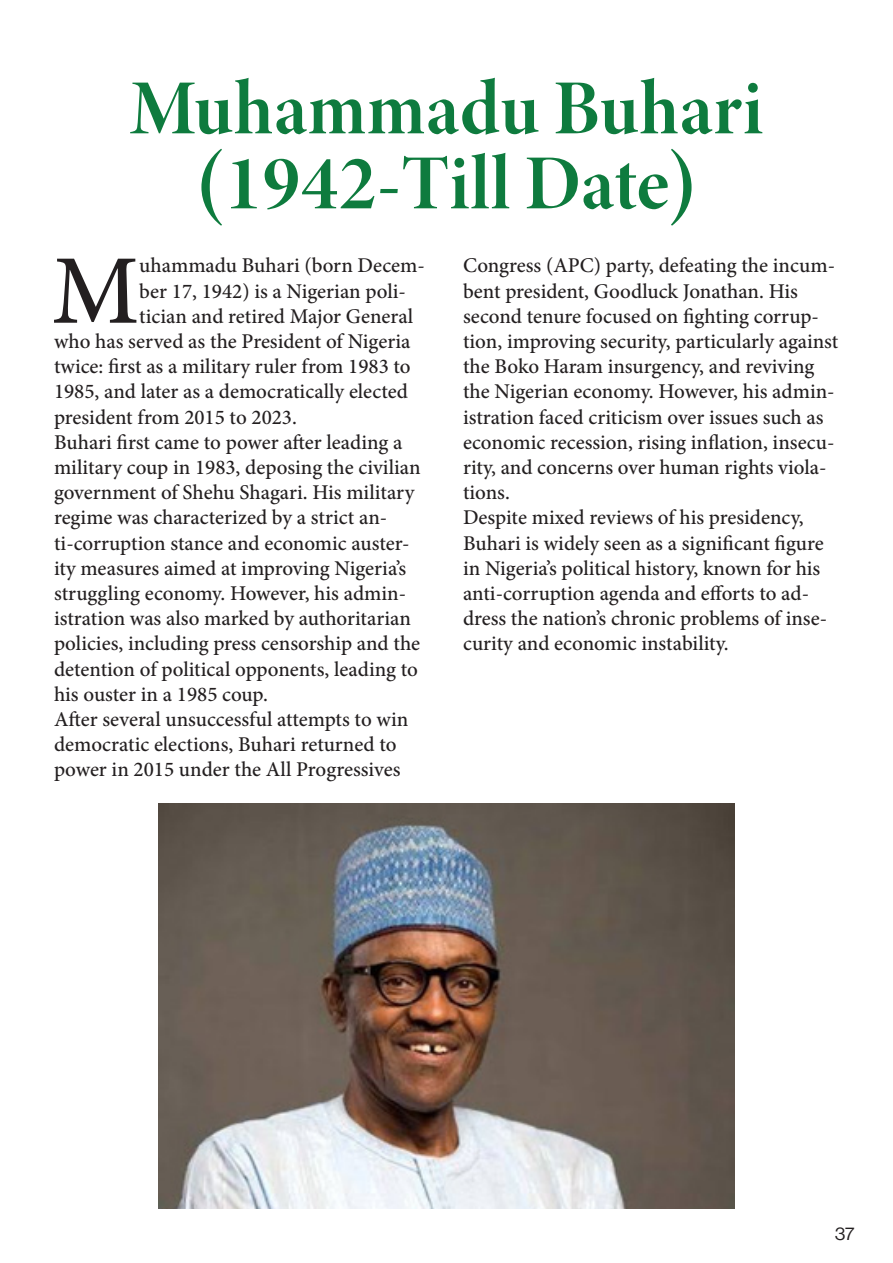
<style>
.page{position:relative;width:893px;height:1263px;background:#fff}
.page>*{position:absolute;margin:0;border:0;box-sizing:border-box;transform-origin:0 0}
.t1{font:500 98.55px "Minion Pro";color:#231f20}
.t2{font:78px "Minion Variable Concept";color:#0e7b3e}
.t3{font:500 21px/25.2px "Minion Pro";color:#231f20}
.t4{font:18px "Neue Haas Display";color:#231f20}
</style>
<div class="page">
<img style="left:159px;top:804px;width:575px;height:405px">
<p class="t2" style="left:130px;top:54px;width:635px">Muhammadu Buhari</p>
<p class="t2" style="left:198px;top:129px;width:499px">(1942-Till Date)</p>
<p class="t1" style="left:52px;top:225px;width:89px">M</p>
<p class="t3" style="left:139px;top:253px;width:287px">uhammadu Buhari (born Decem-</p>
<p class="t3" style="left:463px;top:253px;width:377px">Congress (APC) party, defeating the incum&shy;bent president, Goodluck Jonathan. His second tenure focused on fighting corrup&shy;tion, improving security, particularly against the Boko Haram insurgency, and reviving the Nigerian economy. However, his admin&shy;istration faced criticism over issues such as economic recession, rising inflation, insecu&shy;rity, and concerns over human rights viola&shy;tions.</p>
<p class="t3" style="left:463px;top:505px;width:366px">Despite mixed reviews of his presidency, Buhari is widely seen as a significant figure in Nigeria’s political history, known for his anti-corruption agenda and efforts to ad&shy;dress the nation’s chronic problems of inse&shy;curity and economic instability.</p>
<p class="t3" style="left:139px;top:278px;width:268px">ber 17, 1942) is a Nigerian poli-</p>
<p class="t3" style="left:139px;top:303px;width:276px">tician and retired Major General</p>
<p class="t3" style="left:54px;top:329px;width:358px">who has served as the President of Nigeria</p>
<p class="t3" style="left:54px;top:354px;width:358px">twice: first as a military ruler from 1983 to</p>
<p class="t3" style="left:54px;top:379px;width:356px">1985, and later as a democratically elected</p>
<p class="t3" style="left:54px;top:404px;width:244px">president from 2015 to 2023.</p>
<p class="t3" style="left:54px;top:429px;width:368px">Buhari first came to power after leading a military coup in 1983, deposing the civilian government of Shehu Shagari. His military regime was characterized by a strict an&shy;ti-corruption stance and economic auster&shy;ity measures aimed at improving Nigeria’s struggling economy. However, his admin&shy;istration was also marked by authoritarian policies, including press censorship and the detention of political opponents, leading to his ouster in a 1985 coup.</p>
<p class="t3" style="left:54px;top:707px;width:356px">After several unsuccessful attempts to win democratic elections, Buhari returned to power in 2015 under the All Progressives</p>
<p class="t4" style="left:835px;top:1223px;width:21px">37</p>
</div>
